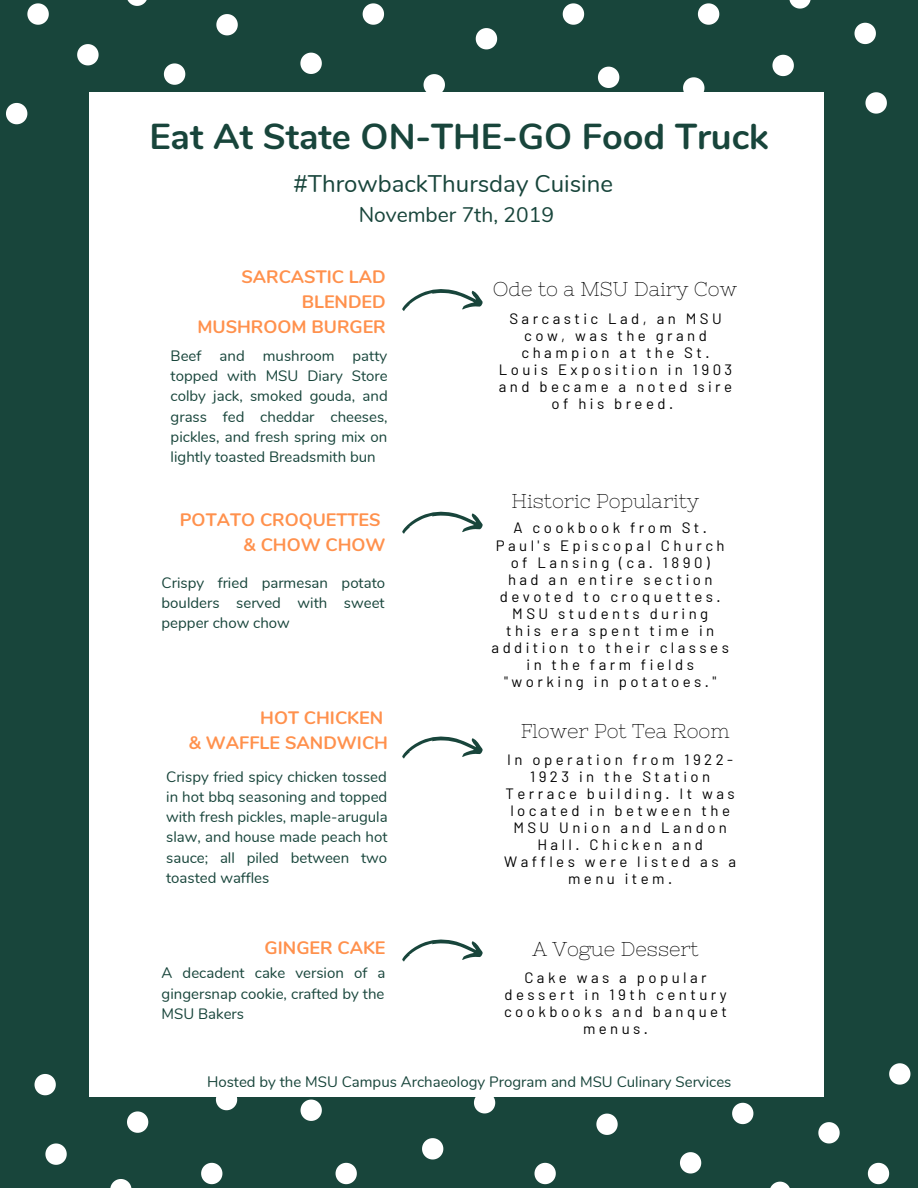
<style>
.page{position:relative;width:918px;height:1188px;background:#18453b}
.page>*{position:absolute;margin:0;border:0;box-sizing:border-box;transform-origin:0 0}
.t1{font:700 36px "Nunito";color:#18453b}
.t2{font:24px "Nunito";color:#18453b}
.t3{font:21px "Nunito";color:#18453b}
.t4{font:19.95px "Nixie One";color:#000}
.t5{font:700 18px/24.8px "Nunito";color:#ff914d;text-align:right}
.t6{font:15px/17.1px "Barlow";letter-spacing:.23em;color:#000;text-align:center}
.t7{font:15px/20.2px "Nunito";color:#18453b;text-align:justify}
</style>
<div class="page">
<svg style="left:363px;top:3px;width:21px;height:22px"></svg>
<svg style="left:598px;top:67px;width:21px;height:21px"></svg>
<svg style="left:216px;top:14px;width:22px;height:21px"></svg>
<svg style="left:77px;top:44px;width:22px;height:21px"></svg>
<svg style="left:855px;top:23px;width:21px;height:21px"></svg>
<svg style="left:563px;top:3px;width:21px;height:22px"></svg>
<svg style="left:683px;top:77px;width:21px;height:15px"></svg>
<svg style="left:789px;top:0;width:22px;height:9px"></svg>
<svg style="left:127px;top:0;width:20px;height:6px"></svg>
<svg style="left:424px;top:74px;width:21px;height:18px"></svg>
<svg style="left:300px;top:53px;width:22px;height:21px"></svg>
<svg style="left:698px;top:3px;width:21px;height:22px"></svg>
<svg style="left:6px;top:103px;width:21px;height:21px"></svg>
<svg style="left:27px;top:3px;width:22px;height:22px"></svg>
<svg style="left:476px;top:28px;width:21px;height:21px"></svg>
<svg style="left:164px;top:63px;width:21px;height:22px"></svg>
<svg style="left:772px;top:55px;width:22px;height:21px"></svg>
<svg style="left:865px;top:92px;width:22px;height:22px"></svg>
<svg style="left:535px;top:1163px;width:21px;height:21px"></svg>
<svg style="left:301px;top:1100px;width:21px;height:21px"></svg>
<svg style="left:680px;top:1152px;width:21px;height:22px"></svg>
<svg style="left:818px;top:1122px;width:22px;height:21px"></svg>
<svg style="left:45px;top:1143px;width:22px;height:22px"></svg>
<svg style="left:336px;top:1163px;width:21px;height:21px"></svg>
<svg style="left:216px;top:1096px;width:21px;height:14px"></svg>
<svg style="left:110px;top:1179px;width:22px;height:9px"></svg>
<svg style="left:770px;top:1182px;width:20px;height:6px"></svg>
<svg style="left:474px;top:1096px;width:21px;height:17px"></svg>
<svg style="left:596px;top:1114px;width:22px;height:21px"></svg>
<svg style="left:201px;top:1163px;width:21px;height:21px"></svg>
<svg style="left:889px;top:1063px;width:21px;height:22px"></svg>
<svg style="left:868px;top:1163px;width:21px;height:21px"></svg>
<svg style="left:422px;top:1138px;width:21px;height:21px"></svg>
<svg style="left:732px;top:1103px;width:21px;height:21px"></svg>
<svg style="left:127px;top:1111px;width:21px;height:22px"></svg>
<svg style="left:35px;top:1074px;width:21px;height:21px"></svg>
<div style="left:89px;top:92px;width:735px;height:1004px;background:#fff"></div>
<svg style="left:402px;top:736px;width:81px;height:23px"></svg>
<svg style="left:402px;top:939px;width:81px;height:23px"></svg>
<svg style="left:402px;top:289px;width:81px;height:22px"></svg>
<svg style="left:402px;top:511px;width:81px;height:23px"></svg>
<h1 class="t1" style="left:149px;top:113px;width:621px">Eat At State ON-THE-GO Food Truck</h1>
<h2 class="t2" style="left:293px;top:168px;width:321px">#ThrowbackThursday Cuisine</h2>
<h3 class="t3" style="left:359px;top:201px;width:197px">November 7th, 2019</h3>
<p class="t5" style="left:197px;top:265px;width:190px">SARCASTIC LAD<br>BLENDED<br>MUSHROOM BURGER</p>
<p class="t7" style="left:171px;top:346px;width:219px">Beef and mushroom patty topped with MSU Diary Store colby jack, smoked gouda, and grass fed cheddar cheeses, pickles, and fresh spring mix on lightly toasted Breadsmith bun</p>
<p class="t5" style="left:180px;top:508px;width:207px">POTATO CROQUETTES &amp; CHOW CHOW</p>
<p class="t7" style="left:162px;top:573px;width:225px">Crispy fried parmesan potato boulders served with sweet pepper chow chow</p>
<p class="t5" style="left:189px;top:706px;width:201px">HOT CHICKEN<br>&amp; WAFFLE SANDWICH</p>
<p class="t7" style="left:166px;top:767px;width:223px">Crispy fried spicy chicken tossed in hot bbq seasoning and topped with fresh pickles, maple-arugula slaw, and house made peach hot sauce; all piled between two toasted waffles</p>
<p class="t5" style="left:265px;top:935px;width:122px">GINGER CAKE</p>
<p class="t7" style="left:162px;top:963px;width:225px">A decadent cake version of a gingersnap cookie, crafted by the MSU Bakers</p>
<h3 class="t4" style="left:493px;top:278px;width:246px">Ode to a MSU Dairy Cow</h3>
<p class="t6" style="left:499px;top:309px;width:235px">Sarcastic Lad, an MSU cow, was the grand champion at the St.<br>Louis Exposition in 1903 and became a noted sire of his breed.</p>
<h3 class="t4" style="left:512px;top:490px;width:189px">Historic Popularity</h3>
<p class="t6" style="left:492px;top:519px;width:239px">A cookbook from St.<br>Paul's Episcopal Church of Lansing (ca. 1890)<br>had an entire section devoted to croquettes.<br>MSU students during<br>this era spent time in addition to their classes in the farm fields "working in potatoes."</p>
<h3 class="t4" style="left:521px;top:720px;width:210px">Flower Pot Tea Room</h3>
<p class="t6" style="left:504px;top:750px;width:233px">In operation from 1922-<br>1923 in the Station<br>Terrace building. It was located in between the<br>MSU Union and Landon<br>Hall. Chicken and<br>Waffles were listed as a menu item.</p>
<h3 class="t4" style="left:532px;top:938px;width:168px">A Vogue Dessert</h3>
<p class="t6" style="left:504px;top:968px;width:225px">Cake was a popular dessert in 19th century cookbooks and banquet menus.</p>
<p class="t7" style="left:207px;top:1072px;width:526px">Hosted by the MSU Campus Archaeology Program and MSU Culinary Services</p>
</div>
